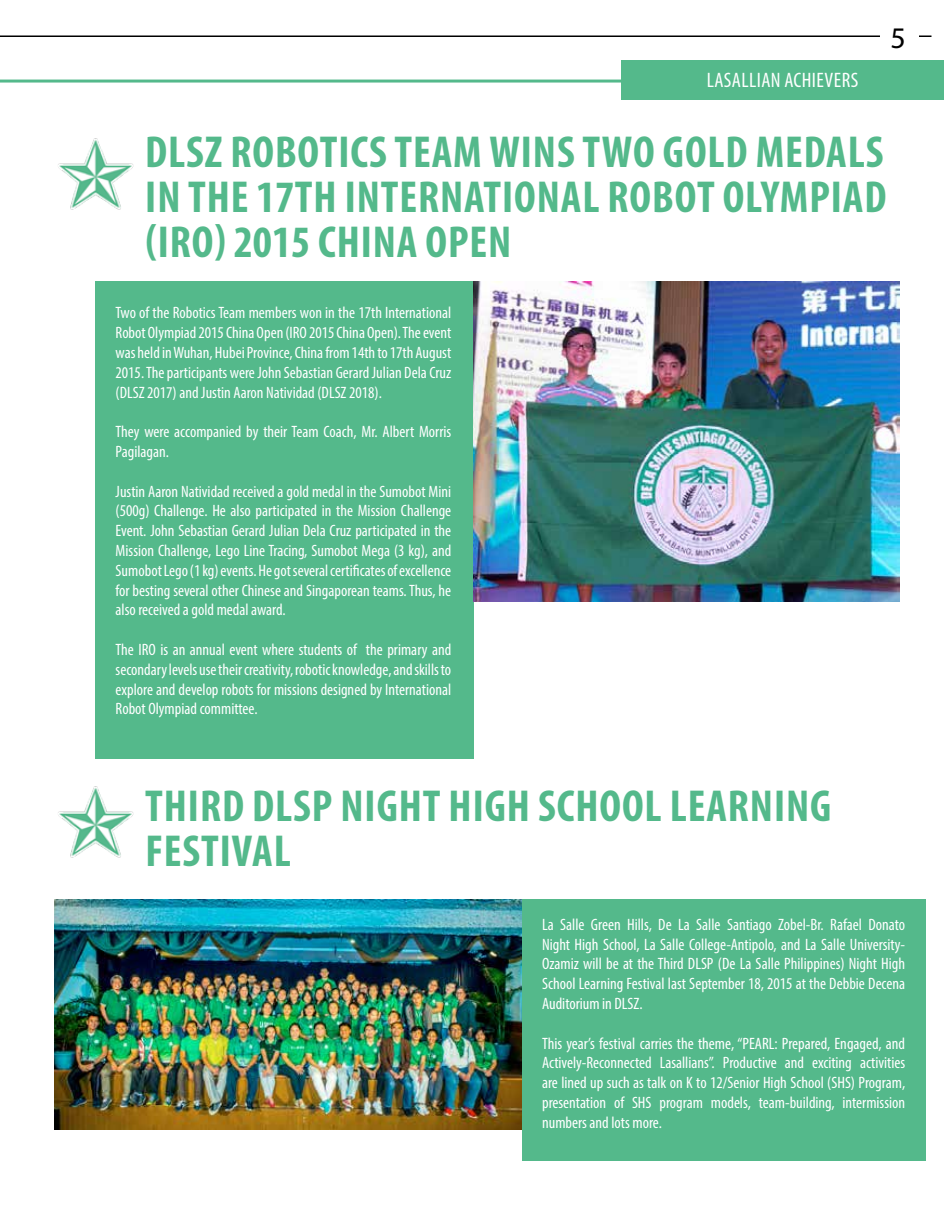
<style>
.page{position:relative;width:945px;height:1215px;background:#fff}
.page>*{position:absolute;margin:0;border:0;box-sizing:border-box;transform-origin:0 0}
.t1{font:700 condensed 45px/45px "Myriad Pro";letter-spacing:.02em;color:#54b98b;text-align:justify}
.t2{font:30px "Myriad Pro";color:#000}
.t3{font:condensed 21px "Myriad Pro";letter-spacing:.02em;color:#fff}
.t4{font:condensed 16.5px/19.8px "Myriad Pro";color:#fff;text-align:justify}
</style>
<div class="page">
<hr style="left:0;top:35px;width:932px;height:2px;background:#000">
<div style="left:881px;top:20px;width:38px;height:35px;background:#fff"></div>
<img style="left:54px;top:900px;width:468px;height:229px">
<div style="left:95px;top:281px;width:378px;height:478px;background:#54b98b"></div>
<div style="left:621px;top:60px;width:323px;height:39px;background:#54b98b"></div>
<hr style="left:0;top:80px;width:621px;height:3px;background:#54b98b">
<img style="left:58px;top:138px;width:76px;height:72px">
<div style="left:522px;top:900px;width:403px;height:261px;background:#54b98b"></div>
<img style="left:58px;top:786px;width:76px;height:72px">
<img style="left:473px;top:281px;width:427px;height:320px">
<p class="t3" style="left:707px;top:67px;width:152px">LASALLIAN achievers</p>
<h2 class="t2" style="left:891px;top:20px;width:17px">5</h2>
<h1 class="t1" style="left:145px;top:128px;width:743px">DLSZ ROBOTICS TEAM WINS TWO GOLD MEDALS IN THE 17TH INTERNATIONAL ROBOT OLYMPIAD (IRO) 2015 CHINA OPEN</h1>
<p class="t4" style="left:116px;top:303px;width:337px">Two of the Robotics Team members won in the 17th International Robot Olympiad 2015 China Open (IRO 2015 China Open). The event was held in Wuhan, Hubei Province, China from 14th to 17th August 2015. The participants were John Sebastian Gerard Julian Dela Cruz (DLSZ 2017) and Justin Aaron Natividad (DLSZ 2018).</p>
<p class="t4" style="left:116px;top:422px;width:337px">They were accompanied by their Team Coach, Mr. Albert Morris<br>Pagilagan.</p>
<p class="t4" style="left:116px;top:481px;width:337px">Justin Aaron Natividad received a gold medal in the Sumobot Mini (500g) Challenge. He also participated in the Mission Challenge Event. John Sebastian Gerard Julian Dela Cruz participated in the Mission Challenge, Lego Line Tracing, Sumobot Mega (3 kg), and Sumobot Lego (1 kg) events. He got several certificates of excellence for besting several other Chinese and Singaporean teams. Thus, he also received a gold medal award.</p>
<p class="t4" style="left:116px;top:639px;width:337px">The IRO is an annual event where students of the primary and secondary levels use their creativity, robotic knowledge, and skills to explore and develop robots for missions designed by International Robot Olympiad committee.</p>
<h1 class="t1" style="left:145px;top:782px;width:685px">THIRD DLSP NIGHT HIGH SCHOOL LEARNING<br>FESTIVAL</h1>
<p class="t4" style="left:542px;top:914px;width:365px">La Salle Green Hills, De La Salle Santiago Zobel-Br. Rafael Donato Night High School, La Salle College-Antipolo, and La Salle University-Ozamiz will be at the Third DLSP (De La Salle Philippines) Night High School Learning Festival last September 18, 2015 at the Debbie Decena Auditorium in DLSZ.</p>
<p class="t4" style="left:542px;top:1033px;width:365px">This year’s festival carries the theme, “PEARL: Prepared, Engaged, and Actively-Reconnected Lasallians”. Productive and exciting activities are lined up such as talk on K to 12/Senior High School (SHS) Program, presentation of SHS program models, team-building, intermission numbers and lots more.</p>
</div>
